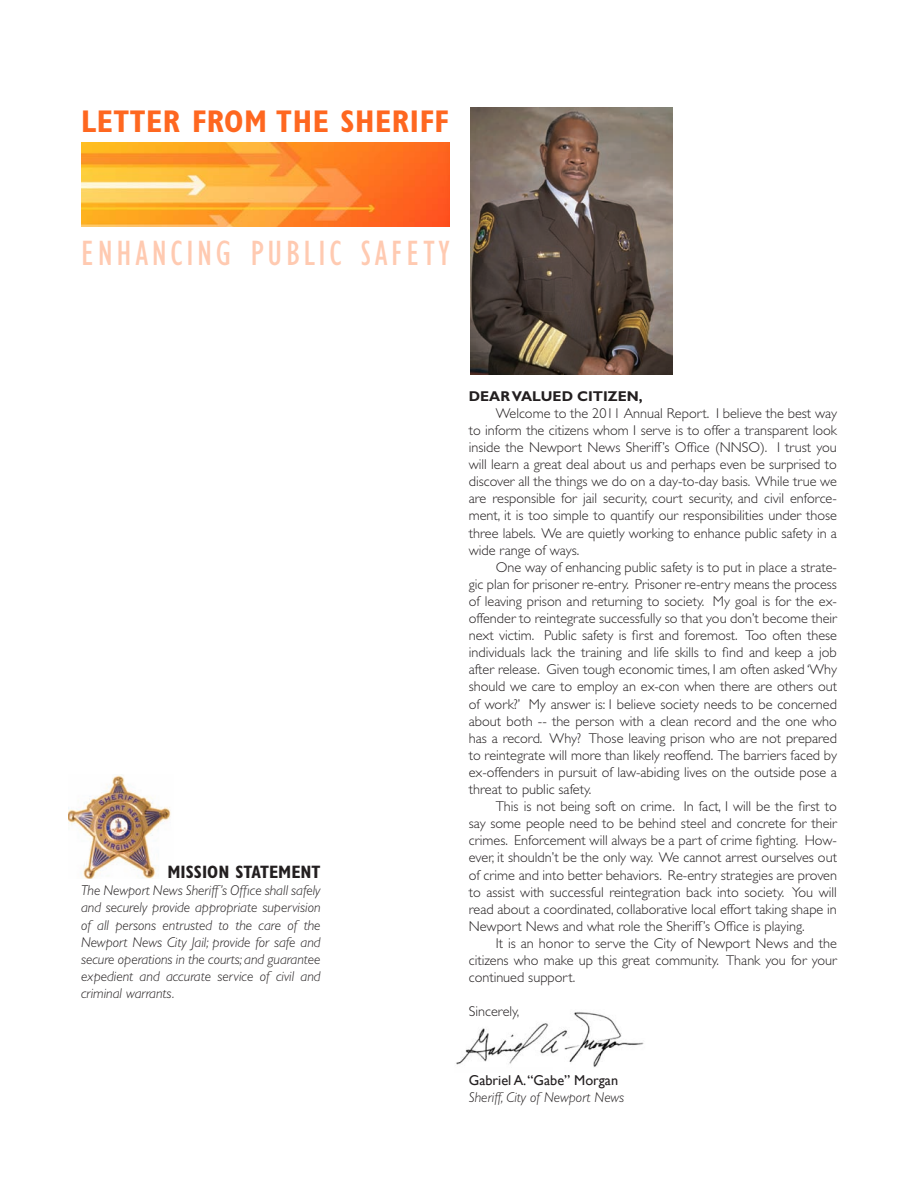
<style>
.page{position:relative;width:918px;height:1188px;background:#fff}
.page>*{position:absolute;margin:0;border:0;box-sizing:border-box;transform-origin:0 0}
.t1{font:condensed 36.3px "Gill Sans";letter-spacing:.1em;color:#ffcab1}
.t2{font:700 condensed 31.5px "Gill Sans";letter-spacing:.02em;color:#fe6720}
.t3{font:700 condensed 18px "Gill Sans";color:#231f20}
.Paragraph_Style_1{font:300 14.25px/17.1px "Gill Sans";color:#231f20;text-align:justify}
.t4{font:italic 300 14.25px/17.1px "Gill Sans";color:#231f20;text-align:justify}
.t5{font:14.25px "Gill Sans";color:#231f20}
.t6{font:700 14.25px "Gill Sans";color:#231f20}
</style>
<div class="page">
<img style="left:456px;top:1012px;width:188px;height:55px">
<img style="left:68px;top:775px;width:103px;height:104px">
<img style="left:470px;top:108px;width:203px;height:267px">
<img style="left:81px;top:142px;width:369px;height:85px">
<p class="t2" style="left:81px;top:102px;width:33px">LETTE</p>
<p class="t2" style="left:163px;top:102px;width:287px">R FROM THE SHERIFF</p>
<p class="t1" style="left:81px;top:233px;width:370px">ENHANCING PUBLIC SAFETY</p>
<p class="t3" style="left:168px;top:861px;width:155px">MISSION STATEMENT</p>
<p class="t4" style="left:81px;top:882px;width:241px">The Newport News Sheriff’s Office shall safely and securely provide appropriate supervision of all persons entrusted to the care of the Newport News City Jail; provide for safe and secure operations in the courts; and guarantee expedient and accurate service of civil and criminal warrants.</p>
<p class="t6" style="left:469px;top:387px;width:175px">DEAR VALUED CITIZEN,</p>
<p class="Paragraph_Style_1" style="left:469px;top:405px;width:370px;text-indent:27px">Welcome to the 2011 Annual Report. I believe the best way to inform the citizens whom I serve is to offer a transparent look inside the Newport News Sheriff’s Office (NNSO). I trust you will learn a great deal about us and perhaps even be surprised to discover all the things we do on a day-to-day basis. While true we are responsible for jail security, court security, and civil enforce&shy;ment, it is too simple to quantify our responsibilities under those three labels. We are quietly working to enhance public safety in a wide range of ways.</p>
<p class="Paragraph_Style_1" style="left:469px;top:559px;width:370px;text-indent:27px">One way of enhancing public safety is to put in place a strate&shy;gic plan for prisoner re-entry. Prisoner re-entry means the process of leaving prison and returning to society. My goal is for the ex&shy;offender to reintegrate successfully so that you don’t become their next victim. Public safety is first and foremost. Too often these individuals lack the training and life skills to find and keep a job after release. Given tough economic times, I am often asked ‘Why should we care to employ an ex-con when there are others out of work?’ My answer is: I believe society needs to be concerned about both -- the person with a clean record and the one who has a record. Why? Those leaving prison who are not prepared to reintegrate will more than likely reoffend. The barriers faced by ex-offenders in pursuit of law-abiding lives on the outside pose a threat to public safety.</p>
<p class="Paragraph_Style_1" style="left:469px;top:798px;width:370px;text-indent:27px">This is not being soft on crime. In fact, I will be the first to say some people need to be behind steel and concrete for their crimes. Enforcement will always be a part of crime fighting. How&shy;ever, it shouldn’t be the only way. We cannot arrest ourselves out of crime and into better behaviors. Re-entry strategies are proven to assist with successful reintegration back into society. You will read about a coordinated, collaborative local effort taking shape in Newport News and what role the Sheriff’s Office is playing.</p>
<p class="Paragraph_Style_1" style="left:469px;top:935px;width:370px;text-indent:27px">It is an honor to serve the City of Newport News and the citizens who make up this great community. Thank you for your continued support.</p>
<p class="Paragraph_Style_1" style="left:469px;top:1003px;width:52px">Sincerely,</p>
<p class="t5" style="left:469px;top:1072px;width:151px">Gabriel A. “Gabe” Morgan</p>
<p class="t4" style="left:469px;top:1089px;width:157px">Sheriff, City of Newport News</p>
</div>
